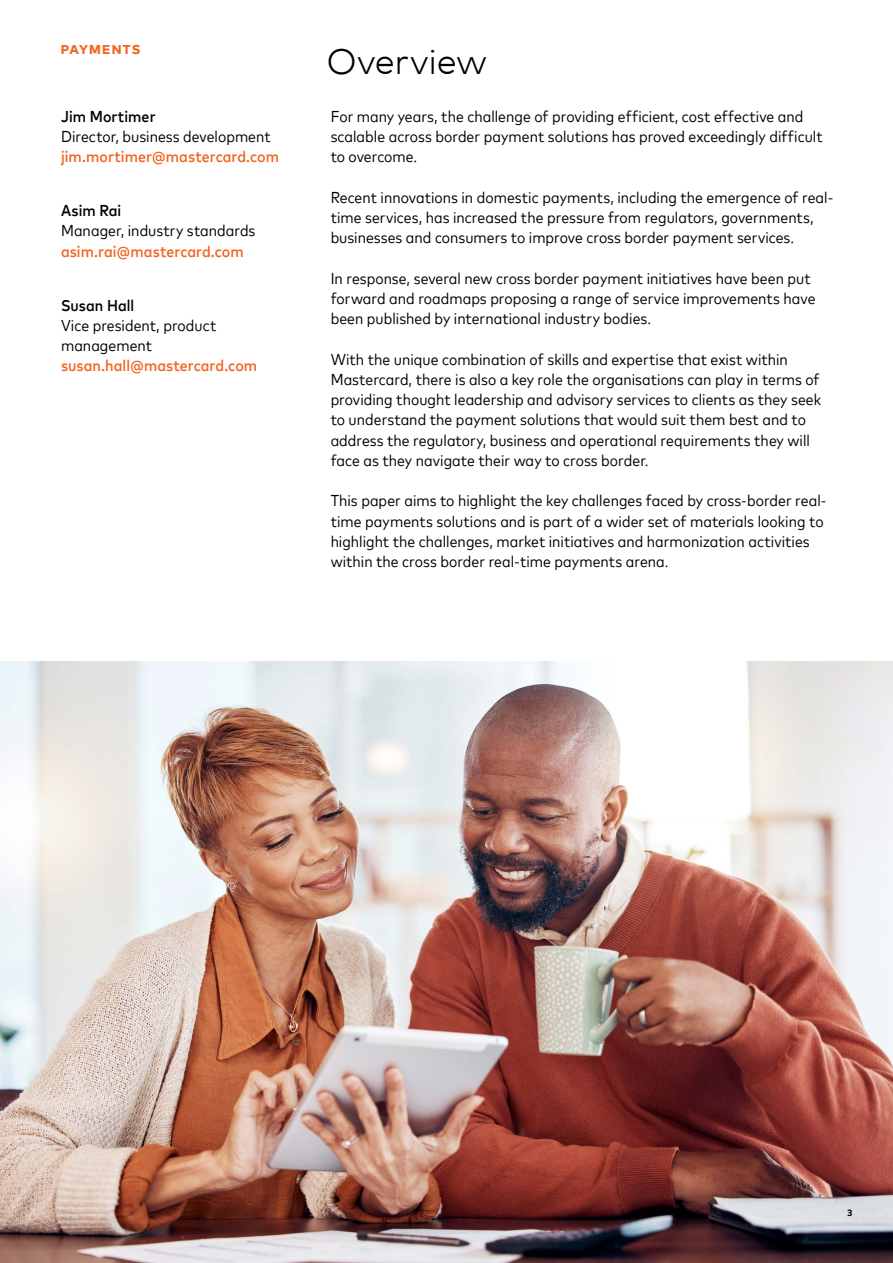
<style>
.page{position:relative;width:893px;height:1263px;background:#fff}
.page>*{position:absolute;margin:0;border:0;box-sizing:border-box;transform-origin:0 0}
.t1{font:300 36px "Mark Offc For MC";letter-spacing:-.01em;color:#000}
.t2{font:15.75px/20.2px "Mark For MC Nrw";letter-spacing:.005em;color:#000}
.t3{font:500 15.75px "Mark For MC Nrw";letter-spacing:.005em;color:#f26522}
.t4{font:500 15.75px "Mark For MC Nrw";letter-spacing:.005em;color:#000}
.t5{font:800 12.75px "Mark Offc For MC";letter-spacing:.1em;color:#f26522}
.t6{font:700 9px "Mark Offc For MC";color:#000}
</style>
<div class="page">
<img style="left:0;top:662px;width:893px;height:601px">
<p class="t5" style="left:61px;top:40px;width:81px">PAYMENTS</p>
<p class="t4" style="left:61px;top:104px;width:96px">Jim Mortimer</p>
<p class="t2" style="left:61px;top:125px;width:211px">Director, business development</p>
<p class="t3" style="left:61px;top:145px;width:220px">jim.mortimer@mastercard.com</p>
<p class="t4" style="left:61px;top:199px;width:62px">Asim Rai</p>
<p class="t2" style="left:61px;top:219px;width:196px">Manager, industry standards</p>
<p class="t3" style="left:61px;top:239px;width:184px">asim.rai@mastercard.com</p>
<p class="t4" style="left:61px;top:293px;width:75px">Susan Hall</p>
<p class="t2" style="left:61px;top:314px;width:157px">Vice president, product management</p>
<p class="t3" style="left:61px;top:354px;width:198px">susan.hall@mastercard.com</p>
<h1 class="t1" style="left:326px;top:35px;width:162px">Overview</h1>
<p class="t2" style="left:331px;top:105px;width:493px">For many years, the challenge of providing efficient, cost effective and scalable across border payment solutions has proved exceedingly difficult to overcome.</p>
<p class="t2" style="left:331px;top:186px;width:504px">Recent innovations in domestic payments, including the emergence of real&shy;time services, has increased the pressure from regulators, governments, businesses and consumers to improve cross border payment services.</p>
<p class="t2" style="left:331px;top:267px;width:486px">In response, several new cross border payment initiatives have been put forward and roadmaps proposing a range of service improvements have been published by international industry bodies.</p>
<p class="t2" style="left:331px;top:348px;width:492px">With the unique combination of skills and expertise that exist within Mastercard, there is also a key role the organisations can play in terms of providing thought leadership and advisory services to clients as they seek to understand the payment solutions that would suit them best and to address the regulatory, business and operational requirements they will face as they navigate their way to cross border.</p>
<p class="t2" style="left:331px;top:489px;width:497px">This paper aims to highlight the key challenges faced by cross-border real&shy;time payments solutions and is part of a wider set of materials looking to highlight the challenges, market initiatives and harmonization activities within the cross border real-time payments arena.</p>
<p class="t6" style="left:847px;top:1206px;width:7px">3</p>
</div>
